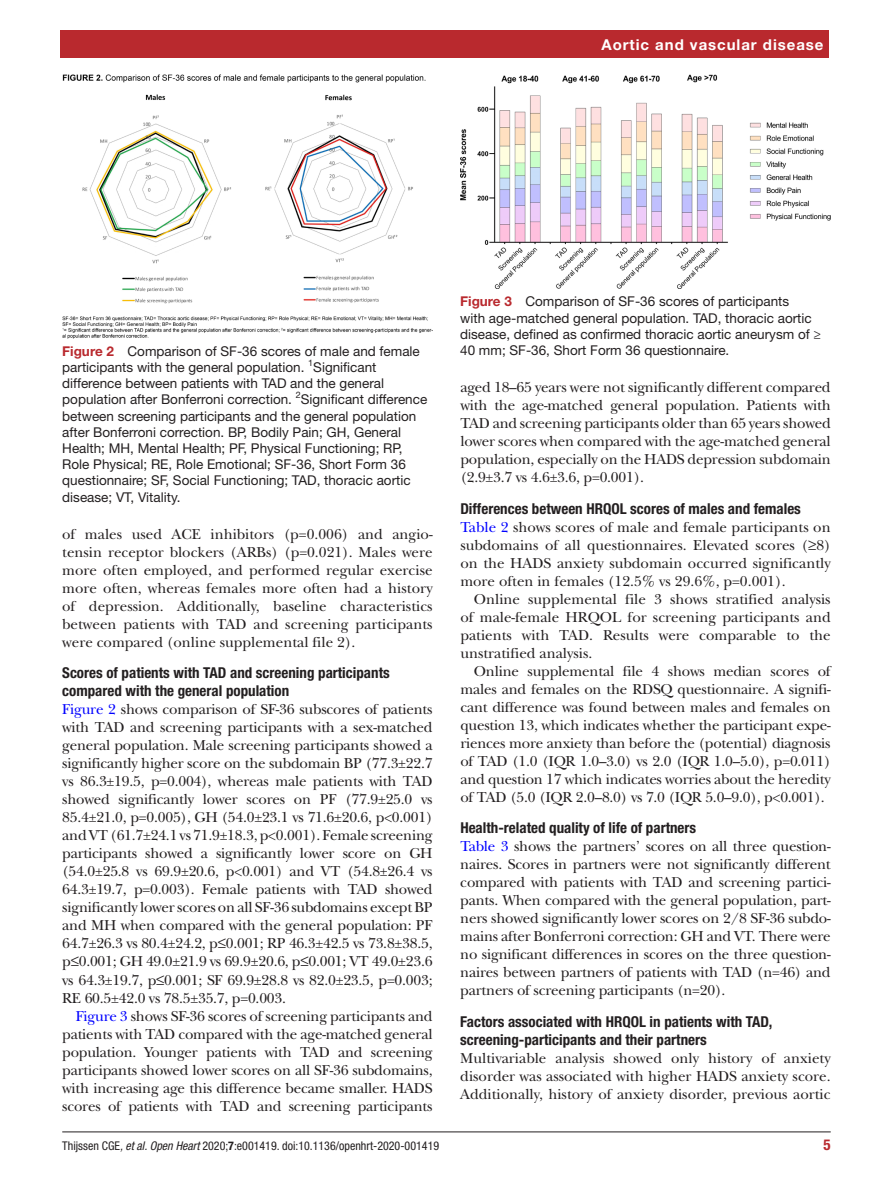
<style>
.page{position:relative;width:893px;height:1191px;background:#fff}
.page>*{position:absolute;margin:0;border:0;box-sizing:border-box;transform-origin:0 0}
.t1{font:15px/18px "New Baskerville";letter-spacing:-.015em;color:#231f20;text-align:justify}
.t2{font:700 condensed 15px/18px "Helvetica Neue LT Std";color:#231f20}
.t3{font:700 15px "Helvetica Neue LT Std";letter-spacing:.065em;color:#fff}
.t4{font:700 condensed 15px "Helvetica Neue LT Std";color:#b9292e}
.t5{font:13.5px/16.2px "Helvetica Neue LT Std";color:#231f20}
.t6{font:condensed 12px "Helvetica Neue LT Std";color:#231f20}
.s1{font-weight:700;color:#b9292e}
.s2{color:#00f}
.s3{font-style:italic}
.s4{font-weight:700}
</style>
<div class="page">
<hr style="left:62px;top:1131px;width:769px;height:1px;background:#231f20">
<div style="left:61px;top:31px;width:768px;height:27px;background:#b9292e"></div>
<img style="left:62px;top:74px;width:370px;height:264px">
<img style="left:460px;top:74px;width:370px;height:215px">
<p class="t3" style="left:601px;top:35px;width:224px">Aortic and vascular disease</p>
<p class="t5" style="left:62px;top:343px;width:367px"><span class="s1">Figure 2</span> Comparison of SF-36 scores of male and female participants with the general population. <sup>1</sup>Significant difference between patients with TAD and the general population after Bonferroni correction. <sup>2</sup>Significant difference between screening participants and the general population after Bonferroni correction. BP, Bodily Pain; GH, General Health; MH, Mental Health; PF, Physical Functioning; RP, Role Physical; RE, Role Emotional; SF-36, Short Form 36 questionnaire; SF, Social Functioning; TAD, thoracic aortic disease; VT, Vitality.</p>
<p class="t1" style="left:62px;top:525px;width:372px">of males used ACE inhibitors (p=0.006) and angio&shy;tensin receptor blockers (ARBs) (p=0.021). Males were more often employed, and performed regular exercise more often, whereas females more often had a history of depression. Additionally, baseline characteristics between patients with TAD and screening participants were compared (online supplemental file 2).</p>
<p class="t2" style="left:62px;top:664px;width:329px">Scores of patients with TAD and screening participants compared with the general population</p>
<p class="t1" style="left:62px;top:700px;width:372px"><span class="s2">Figure 2</span> shows comparison of SF-36 subscores of patients with TAD and screening participants with a sex-matched general population. Male screening participants showed a significantly higher score on the subdomain BP (77.3±22.7 vs 86.3±19.5, p=0.004), whereas male patients with TAD showed significantly lower scores on PF (77.9±25.0 vs 85.4±21.0, p=0.005), GH (54.0±23.1 vs 71.6±20.6, p&lt;0.001) and VT (61.7±24.1 vs 71.9±18.3, p&lt;0.001). Female screening participants showed a significantly lower score on GH (54.0±25.8 vs 69.9±20.6, p&lt;0.001) and VT (54.8±26.4 vs 64.3±19.7, p=0.003). Female patients with TAD showed significantly lower scores on all SF-36 subdomains except BP and MH when compared with the general population: PF 64.7±26.3 vs 80.4±24.2, p≤0.001; RP 46.3±42.5 vs 73.8±38.5, p≤0.001; GH 49.0±21.9 vs 69.9±20.6, p≤0.001; VT 49.0±23.6 vs 64.3±19.7, p≤0.001; SF 69.9±28.8 vs 82.0±23.5, p=0.003; RE 60.5±42.0 vs 78.5±35.7, p=0.003.</p>
<p class="t1" style="left:62px;top:1006px;width:372px;text-indent:14px"><span class="s2">Figure 3</span> shows SF-36 scores of screening participants and patients with TAD compared with the age-matched general population. Younger patients with TAD and screening participants showed lower scores on all SF-36 subdomains, with increasing age this difference became smaller. HADS scores of patients with TAD and screening participants</p>
<p class="t5" style="left:460px;top:293px;width:362px"><span class="s1">Figure 3</span> Comparison of SF-36 scores of participants<br>with age-matched general population. TAD, thoracic aortic disease, defined as confirmed thoracic aortic aneurysm of ≥ 40 mm; SF-36, Short Form 36 questionnaire.</p>
<p class="t1" style="left:460px;top:378px;width:372px">aged 18–65 years were not significantly different compared with the age-matched general population. Patients with TAD and screening participants older than 65 years showed lower scores when compared with the age-matched general population, especially on the HADS depression subdomain (2.9±3.7 vs 4.6±3.6, p=0.001).</p>
<p class="t2" style="left:460px;top:499px;width:342px">Differences between HRQOL scores of males and females</p>
<p class="t1" style="left:460px;top:518px;width:372px"><span class="s2">Table 2</span> shows scores of male and female participants on subdomains of all questionnaires. Elevated scores (≥8) on the HADS anxiety subdomain occurred significantly more often in females (12.5% vs 29.6%, p=0.001).</p>
<p class="t1" style="left:460px;top:590px;width:372px;text-indent:14px">Online supplemental file 3 shows stratified analysis of male-female HRQOL for screening participants and patients with TAD. Results were comparable to the unstratified analysis.</p>
<p class="t1" style="left:460px;top:662px;width:372px;text-indent:14px">Online supplemental file 4 shows median scores of males and females on the RDSQ questionnaire. A signifi&shy;cant difference was found between males and females on question 13, which indicates whether the participant expe&shy;riences more anxiety than before the (potential) diagnosis of TAD (1.0 (IQR 1.0–3.0) vs 2.0 (IQR 1.0–5.0), p=0.011) and question 17 which indicates worries about the heredity of TAD (5.0 (IQR 2.0–8.0) vs 7.0 (IQR 5.0–9.0), p&lt;0.001).</p>
<p class="t2" style="left:460px;top:819px;width:237px">Health-related quality of life of partners</p>
<p class="t1" style="left:460px;top:837px;width:372px"><span class="s2">Table 3</span> shows the partners’ scores on all three question&shy;naires. Scores in partners were not significantly different compared with patients with TAD and screening partici&shy;pants. When compared with the general population, part&shy;ners showed significantly lower scores on 2/8 SF-36 subdo&shy;mains after Bonferroni correction: GH and VT. There were no significant differences in scores on the three question&shy;naires between partners of patients with TAD (n=46) and partners of screening participants (n=20).</p>
<p class="t2" style="left:460px;top:1012px;width:314px">Factors associated with HRQOL in patients with TAD, screening-participants and their partners</p>
<p class="t1" style="left:460px;top:1049px;width:372px">Multivariable analysis showed only history of anxiety disorder was associated with higher HADS anxiety score.<br>Additionally, history of anxiety disorder, previous aortic</p>
<p class="t6" style="left:62px;top:1139px;width:378px">Thijssen CGE<span class="s3">, et al. Open Heart</span> 2020;<span class="s4">7</span>:e001419. doi:10.1136/openhrt-2020-001419</p>
<p class="t4" style="left:823px;top:1135px;width:9px">5</p>
</div>
